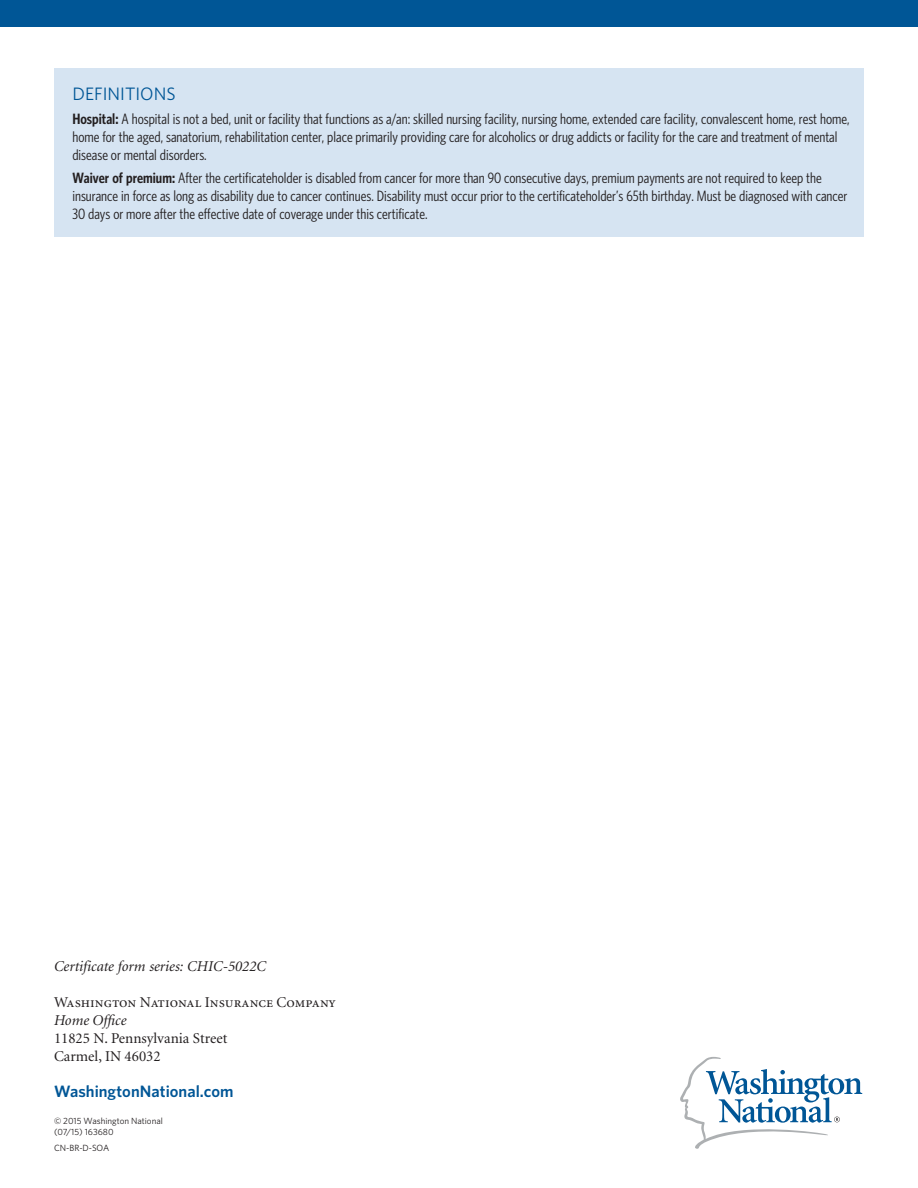
<style>
.page{position:relative;width:918px;height:1188px;background:#fff}
.page>*{position:absolute;margin:0;border:0;box-sizing:border-box;transform-origin:0 0}
.t1{font:18px "Whitney";color:#005696}
.t2{font:600 16.5px "Whitney";color:#005696}
.t3{font:15px/18px "Whitney Condensed";color:#231f20}
.t4{font:italic 15px "Minion";color:#231f20}
.t5{font:15px/18px "Minion";color:#231f20}
.t6{font:15px "Minion Regular SC";color:#231f20}
.t7{font:9px/10.8px "Whitney";color:#231f20}
.s1{font-weight:600}
</style>
<div class="page">
<div style="left:54px;top:68px;width:810px;height:169px;background:#d6e4f2"></div>
<div style="left:0;top:0;width:918px;height:27px;background:#005696"></div>
<svg style="left:680px;top:1057px;width:182px;height:92px"></svg>
<p class="t1" style="left:72px;top:83px;width:105px">DEFINITIONS</p>
<p class="t3" style="left:72px;top:109px;width:779px"><span class="s1">Hospital:</span> A hospital is not a bed, unit or facility that functions as a/an: skilled nursing facility, nursing home, extended care facility, convalescent home, rest home, home for the aged, sanatorium, rehabilitation center, place primarily providing care for alcoholics or drug addicts or facility for the care and treatment of mental disease or mental disorders.</p>
<p class="t3" style="left:72px;top:169px;width:776px"><span class="s1">Waiver of premium:</span> After the certificateholder is disabled from cancer for more than 90 consecutive days, premium payments are not required to keep the insurance in force as long as disability due to cancer continues. Disability must occur prior to the certificateholder’s 65th birthday. Must be diagnosed with cancer<br>30 days or more after the effective date of coverage under this certificate.</p>
<p class="t4" style="left:54px;top:959px;width:214px">Certificate form series: CHIC-5022C</p>
<p class="t6" style="left:54px;top:995px;width:283px">Washington National Insurance Company</p>
<p class="t4" style="left:54px;top:1013px;width:74px">Home Office</p>
<p class="t5" style="left:54px;top:1030px;width:175px">11825 N. Pennsylvania Street<br>Carmel, IN 46032</p>
<p class="t2" style="left:54px;top:1081px;width:181px">WashingtonNational.com</p>
<p class="t7" style="left:54px;top:1115px;width:110px">© 2015 Washington National (07/15) 163680</p>
<p class="t7" style="left:54px;top:1142px;width:57px">CN-BR-D-SOA</p>
</div>
